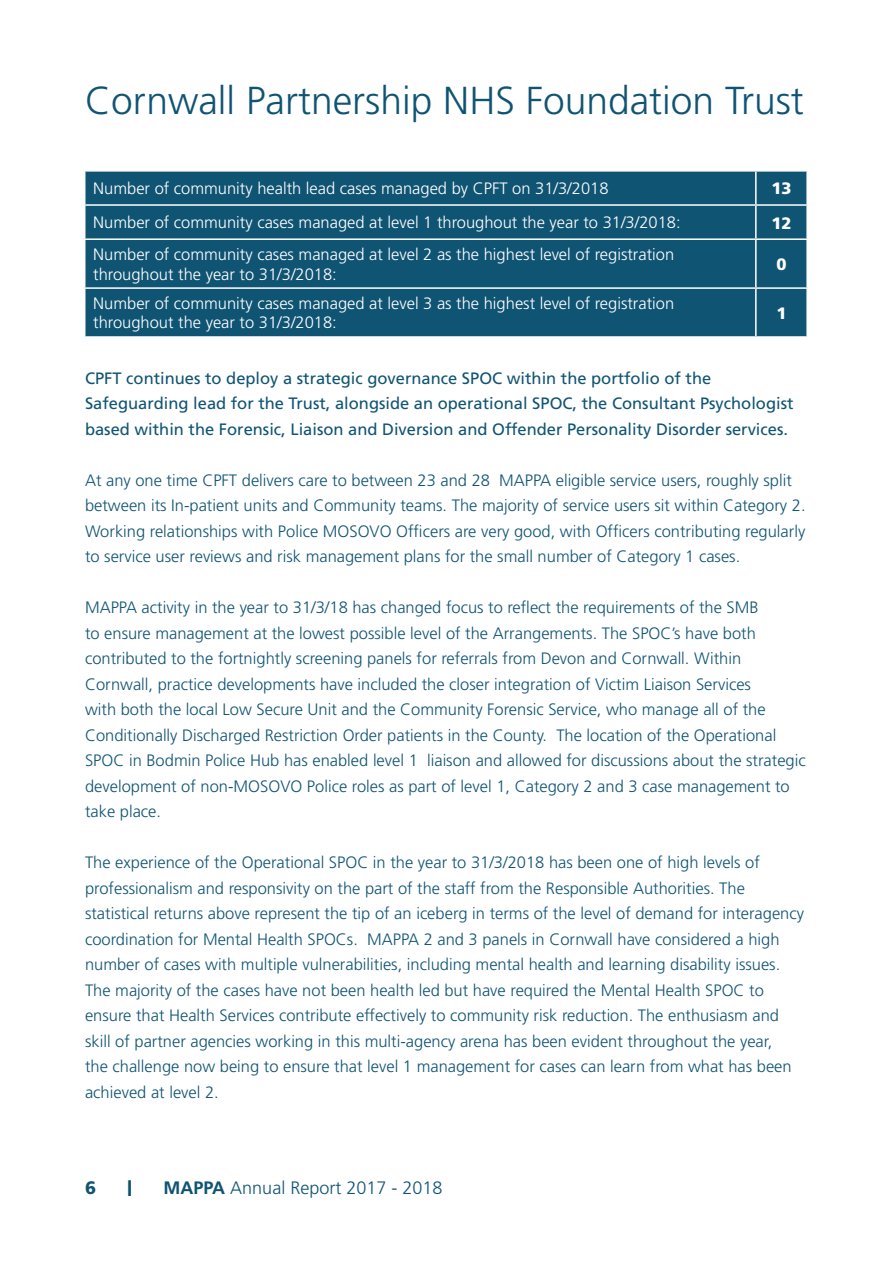
<style>
.page{position:relative;width:893px;height:1263px;background:#fff}
.page>*{position:absolute;margin:0;border:0;box-sizing:border-box;transform-origin:0 0}
.t1{font:300 39px "Frutiger";color:#105473}
.t2{font:700 21px "Frutiger";color:#105473}
.t3{font:300 18px "Frutiger";color:#105473}
.t4{font:900 18px "Frutiger";color:#105473}
.t5{font:300 16.5px/25.5px "Frutiger";color:#105473}
.t6{font:300 16.5px/19.5px "Frutiger";color:#fff}
.t7{font:16.5px/25.5px "Frutiger";color:#105473}
.t8{font:900 16.5px "Frutiger";color:#fff}
.s1{font-weight:700}
</style>
<div class="page">
<div style="left:85px;top:172px;width:721px;height:164px;background:#105473"></div>
<hr style="left:755px;top:172px;width:2px;height:32px;background:#fff">
<hr style="left:84px;top:204px;width:672px;height:2px;background:#fff">
<hr style="left:756px;top:204px;width:52px;height:2px;background:#fff">
<hr style="left:755px;top:206px;width:2px;height:32px;background:#fff">
<hr style="left:84px;top:238px;width:672px;height:2px;background:#fff">
<hr style="left:756px;top:238px;width:52px;height:2px;background:#fff">
<hr style="left:755px;top:240px;width:2px;height:47px;background:#fff">
<hr style="left:84px;top:287px;width:672px;height:2px;background:#fff">
<hr style="left:756px;top:287px;width:52px;height:2px;background:#fff">
<hr style="left:755px;top:289px;width:2px;height:47px;background:#fff">
<p class="t1" style="left:85px;top:79px;width:720px">Cornwall Partnership NHS Foundation Trust</p>
<p class="t6" style="left:93px;top:179px;width:517px">Number of community health lead cases managed by CPFT on 31/3/2018</p>
<p class="t8" style="left:771px;top:179px;width:22px">13</p>
<p class="t6" style="left:93px;top:213px;width:589px">Number of community cases managed at level 1 throughout the year to 31/3/2018:</p>
<p class="t8" style="left:771px;top:213px;width:22px">12</p>
<p class="t6" style="left:93px;top:245px;width:582px">Number of community cases managed at level 2 as the highest level of registration throughout the year to 31/3/2018:</p>
<p class="t8" style="left:776px;top:254px;width:12px">0</p>
<p class="t6" style="left:93px;top:294px;width:582px">Number of community cases managed at level 3 as the highest level of registration throughout the year to 31/3/2018:</p>
<p class="t8" style="left:776px;top:303px;width:12px">1</p>
<p class="t7" style="left:85px;top:365px;width:710px">CPFT continues to deploy a strategic governance SPOC within the portfolio of the<br>Safeguarding lead for the Trust, alongside an operational SPOC, the Consultant Psychologist based within the Forensic, Liaison and Diversion and Offender Personality Disorder services.</p>
<p class="t5" style="left:85px;top:468px;width:722px">At any one time CPFT delivers care to between 23 and 28 MAPPA eligible service users, roughly split between its In-patient units and Community teams. The majority of service users sit within Category 2.<br>Working relationships with Police MOSOVO Officers are very good, with Officers contributing regularly to service user reviews and risk management plans for the small number of Category 1 cases.</p>
<p class="t5" style="left:85px;top:595px;width:722px">MAPPA activity in the year to 31/3/18 has changed focus to reflect the requirements of the SMB<br>to ensure management at the lowest possible level of the Arrangements. The SPOC’s have both contributed to the fortnightly screening panels for referrals from Devon and Cornwall. Within Cornwall, practice developments have included the closer integration of Victim Liaison Services<br>with both the local Low Secure Unit and the Community Forensic Service, who manage all of the Conditionally Discharged Restriction Order patients in the County. The location of the Operational SPOC in Bodmin Police Hub has enabled level 1 liaison and allowed for discussions about the strategic development of non-MOSOVO Police roles as part of level 1, Category 2 and 3 case management to take place.</p>
<p class="t5" style="left:85px;top:850px;width:721px">The experience of the Operational SPOC in the year to 31/3/2018 has been one of high levels of professionalism and responsivity on the part of the staff from the Responsible Authorities. The statistical returns above represent the tip of an iceberg in terms of the level of demand for interagency coordination for Mental Health SPOCs. MAPPA 2 and 3 panels in Cornwall have considered a high number of cases with multiple vulnerabilities, including mental health and learning disability issues.<br>The majority of the cases have not been health led but have required the Mental Health SPOC to ensure that Health Services contribute effectively to community risk reduction. The enthusiasm and skill of partner agencies working in this multi-agency arena has been evident throughout the year,<br>the challenge now being to ensure that level 1 management for cases can learn from what has been achieved at level 2.</p>
<p class="t4" style="left:85px;top:1177px;width:13px">6</p>
<p class="t2" style="left:127px;top:1176px;width:7px">l</p>
<p class="t3" style="left:164px;top:1178px;width:280px"><span class="s1">MAPPA</span> Annual Report 2017 - 2018</p>
</div>
